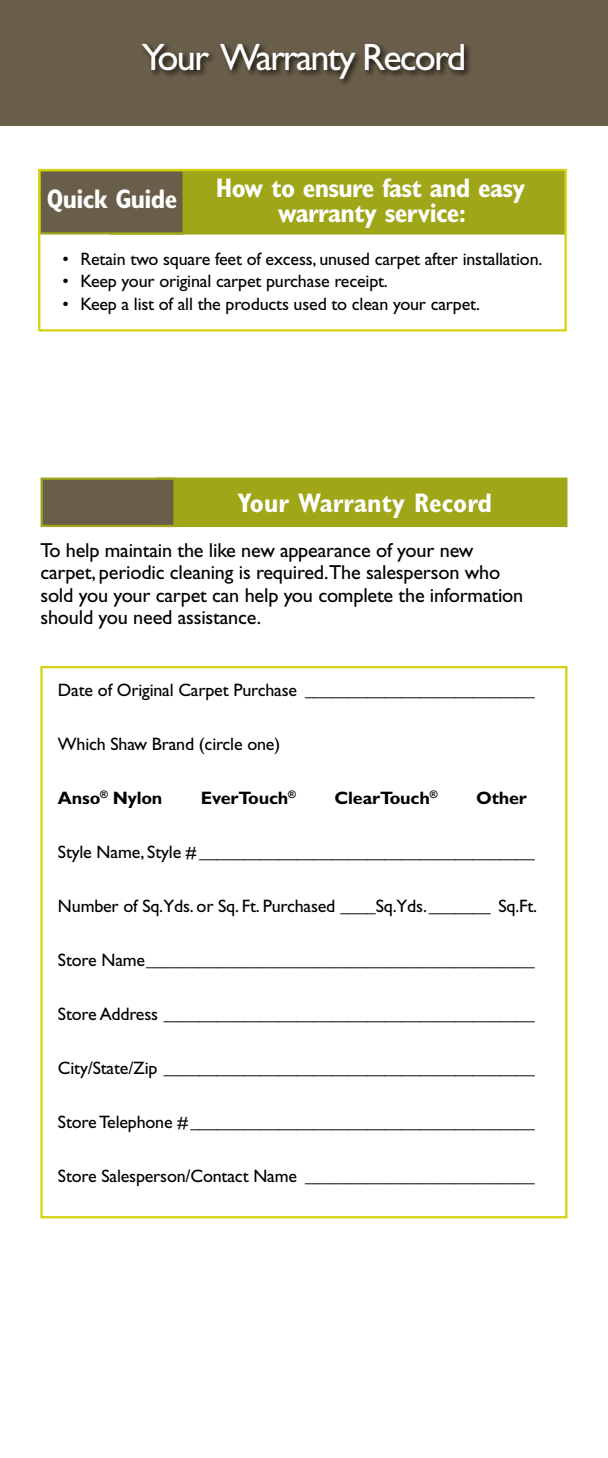
<style>
.page{position:relative;width:608px;height:1458px;background:#fff}
.page>*{position:absolute;margin:0;border:0;box-sizing:border-box;transform-origin:0 0}
.t1{font:38.25px "Gill Sans Std";letter-spacing:-.05em;color:#fff}
.t2{font:700 condensed 27px/24.8px "Gill Sans Std";letter-spacing:-.025em;color:#fff;text-align:center}
.t3{font:700 condensed 27px "Gill Sans Std";color:#fff}
.t4{font:20.25px/22.5px "Gill Sans Std";letter-spacing:-.01em;color:#000}
.t5{font:18px "Gill Sans Std";letter-spacing:-.01em;color:#000}
.t6{font:700 18px "Gill Sans Std";letter-spacing:-.01em;color:#000}
</style>
<div class="page">
<div style="left:40px;top:666px;width:527px;height:552px;background:#fff;border:2px solid #d5d10f"></div>
<div style="left:110px;top:169px;width:455px;height:66px;background:#9fa617;border:2px solid #9fa617"></div>
<div style="left:39px;top:169px;width:146px;height:66px;background:#695e4a;border:2px solid #9fa617"></div>
<div style="left:38px;top:169px;width:528px;height:162px;border:2px solid #d5d10f"></div>
<div style="left:156px;top:478px;width:411px;height:49px;background:#9fa617"></div>
<div style="left:40px;top:478px;width:136px;height:49px;background:#695e4a;border:2px solid #9fa617"></div>
<div style="left:0;top:0;width:608px;height:126px;background:#695e4a"></div>
<div style="left:140px;top:41px;width:332px;height:46px;background:#000;opacity:.75"></div>
<h1 class="t1" style="left:126px;top:35px;width:317px">Your Warranty Record</h1>
<h1 class="t1" style="left:142px;top:35px;width:326px">Your Warranty Record</h1>
<h2 class="t2" style="left:47px;top:187px;width:132px">Quick Guide</h2>
<h2 class="t2" style="left:216px;top:176px;width:311px">How to ensure fast and easy warranty service:</h2>
<p class="t5" style="left:62px;top:249px;width:481px">• Retain two square feet of excess, unused carpet after installation.</p>
<p class="t5" style="left:62px;top:271px;width:327px">• Keep your original carpet purchase receipt.</p>
<p class="t5" style="left:62px;top:294px;width:419px">• Keep a list of all the products used to clean your carpet.</p>
<h2 class="t3" style="left:237px;top:486px;width:256px">Your Warranty Record</h2>
<p class="t4" style="left:40px;top:539px;width:484px">To help maintain the like new appearance of your new carpet, periodic cleaning is required.The salesperson who sold you your carpet can help you complete the information should you need assistance.</p>
<p class="t5" style="left:58px;top:679px;width:478px">Date of Original Carpet Purchase __________________________</p>
<p class="t5" style="left:58px;top:733px;width:224px">Which Shaw Brand (circle one)</p>
<p class="t6" style="left:58px;top:787px;width:106px">Anso<sup>®</sup> Nylon</p>
<p class="t6" style="left:201px;top:787px;width:97px">EverTouch<sup>®</sup></p>
<p class="t6" style="left:334px;top:787px;width:104px">ClearTouch<sup>®</sup></p>
<p class="t6" style="left:476px;top:787px;width:52px">Other</p>
<p class="t5" style="left:58px;top:841px;width:478px">Style Name, Style # ______________________________________</p>
<p class="t5" style="left:58px;top:895px;width:480px">Number of Sq.Yds. or Sq. Ft. Purchased ____Sq.Yds._______ Sq.Ft.</p>
<p class="t5" style="left:58px;top:949px;width:478px">Store Name____________________________________________</p>
<p class="t5" style="left:58px;top:1003px;width:478px">Store Address __________________________________________</p>
<p class="t5" style="left:58px;top:1057px;width:478px">City/State/Zip __________________________________________</p>
<p class="t5" style="left:58px;top:1111px;width:478px">Store Telephone #_______________________________________</p>
<p class="t5" style="left:58px;top:1165px;width:478px">Store Salesperson/Contact Name __________________________</p>
</div>
